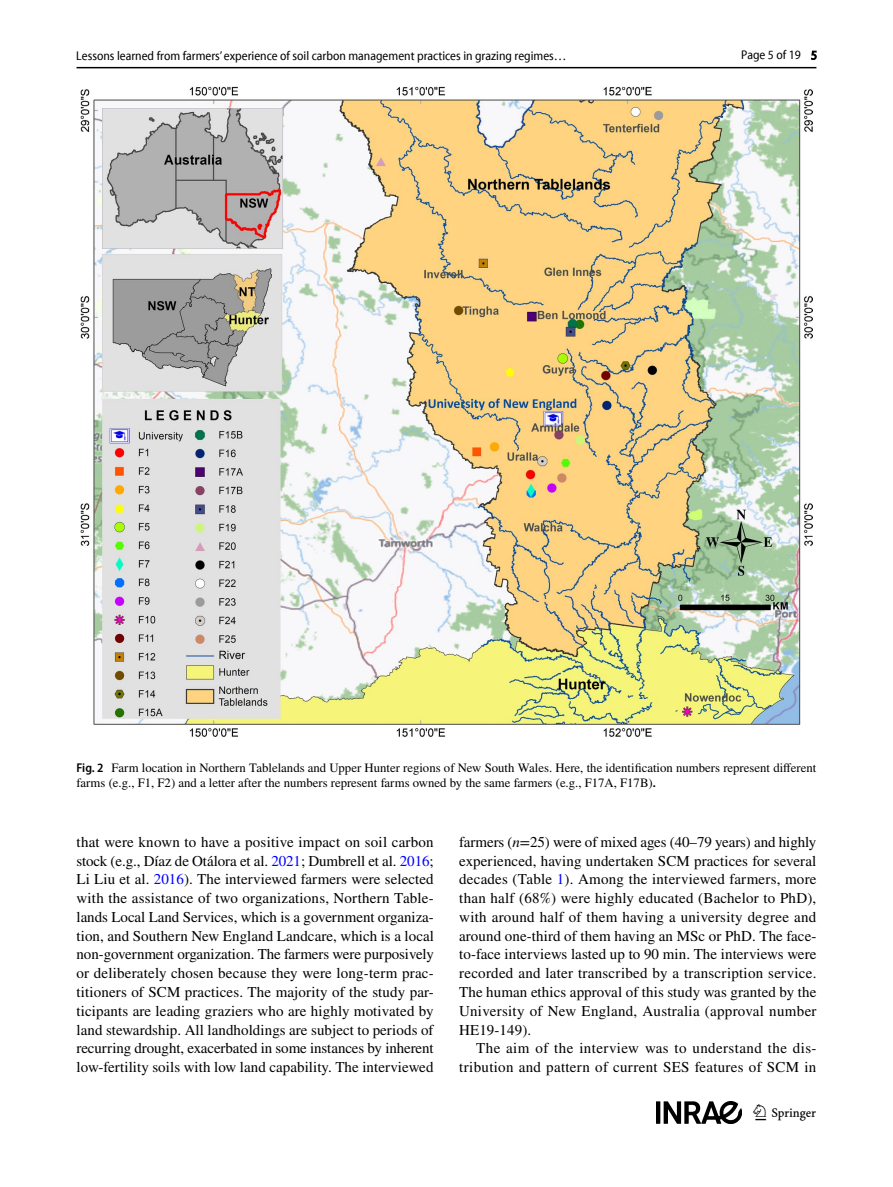
<style>
.page{position:relative;width:893px;height:1187px;background:#fff}
.page>*{position:absolute;margin:0;border:0;box-sizing:border-box;transform-origin:0 0}
.t1{font:22.5px "Springnew Regular 3";color:#000}
.t2{font:15px/18.8px "STIX";letter-spacing:.02em;color:#000;text-align:justify}
.t3{font:12.75px/15px "STIX";color:#000}
.t4{font:semi-condensed 12.75px "Myriad Pro Unic";color:#000}
.s1{font-family:"Myriad Pro";font-weight:600;font-stretch:semi-condensed}
.s2{color:#00f}
.s3{font-style:italic}
</style>
<div class="page">
<hr style="left:77px;top:67px;width:739px;height:1px;background:#000">
<img style="left:656px;top:1101px;width:85px;height:22px">
<img style="left:81px;top:87px;width:731px;height:650px">
<p class="t4" style="left:76px;top:51px;width:492px">Lessons learned from farmers’ experience of soil carbon management practices in grazing regimes…</p>
<p class="t4" style="left:741px;top:50px;width:77px">Page 5 of 19 5</p>
<p class="t3" style="left:77px;top:761px;width:741px"><span class="s1">Fig. 2</span> Farm location in Northern Tablelands and Upper Hunter regions of New South Wales. Here, the identification numbers represent different farms (e.g., F1, F2) and a letter after the numbers represent farms owned by the same farmers (e.g., F17A, F17B)<span class="s1">.</span></p>
<p class="t2" style="left:77px;top:833px;width:359px">that were known to have a positive impact on soil carbon stock (e.g., Díaz de Otálora et al. <span class="s2">2021</span>; Dumbrell et al. <span class="s2">2016</span>; Li Liu et al. <span class="s2">2016</span>). The interviewed farmers were selected with the assistance of two organizations, Northern Table&shy;lands Local Land Services, which is a government organiza&shy;tion, and Southern New England Landcare, which is a local non-government organization. The farmers were purposively or deliberately chosen because they were long-term prac&shy;titioners of SCM practices. The majority of the study par&shy;ticipants are leading graziers who are highly motivated by land stewardship. All landholdings are subject to periods of recurring drought, exacerbated in some instances by inherent low-fertility soils with low land capability. The interviewed</p>
<p class="t2" style="left:459px;top:833px;width:359px">farmers (<span class="s3">n</span>=25) were of mixed ages (40–79 years) and highly experienced, having undertaken SCM practices for several decades (Table <span class="s2">1</span>). Among the interviewed farmers, more than half (68%) were highly educated (Bachelor to PhD), with around half of them having a university degree and around one-third of them having an MSc or PhD. The face&shy;to-face interviews lasted up to 90 min. The interviews were recorded and later transcribed by a transcription service.<br>The human ethics approval of this study was granted by the University of New England, Australia (approval number HE19-149).</p>
<p class="t2" style="left:459px;top:1039px;width:359px;text-align:right">The aim of the interview was to understand the dis&shy;tribution and pattern of current SES features of SCM in</p>
<h1 class="t1" style="left:755px;top:1104px;width:62px">1 3</h1>
</div>
